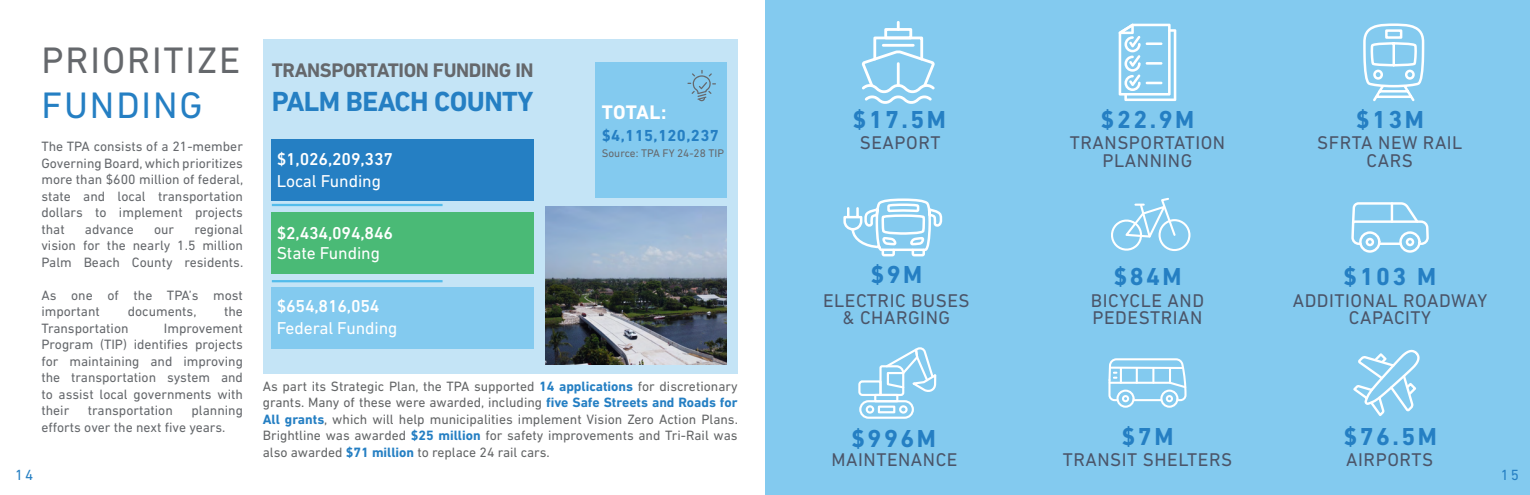
<style>
.page{position:relative;width:1530px;height:495px;background:#fff}
.page>*{position:absolute;margin:0;border:0;box-sizing:border-box;transform-origin:0 0}
.t1{font:37.5px "DIN Next LT Pro";letter-spacing:.05em;color:#65686c}
.t2{font:37.5px "DIN Next LT Pro";letter-spacing:.05em;color:#257fc3}
.H1_Infograph{font:700 28.12px "DIN Next LT Pro";letter-spacing:-.02em;color:#257fc3}
.t3{font:700 25px "DIN Next LT Pro";letter-spacing:.1em;color:#257fc3}
.H1_Infograph-2{font:700 20px "DIN Next LT Pro";letter-spacing:-.02em;color:#65686c}
.Body_Row{font:700 20px "DIN Next LT Pro";letter-spacing:.005em;color:#fff}
.t4{font:18.75px/17.5px "DIN Next LT Pro";letter-spacing:.03em;color:#4b5569;text-align:center}
.Numbers_45pt{font:500 17.5px "DIN Next LT Pro";letter-spacing:-.01em;color:#fff}
.Body_Infograph_Centr{font:17.5px "DIN Next LT Pro";letter-spacing:-.005em;color:#fff}
.Body_Row-2{font:700 16.25px "DIN Next LT Pro";letter-spacing:.025em;color:#257fc3}
.t5{font:15px "DIN Next LT Pro";color:#257fc3}
.Body_Copy{font:13.75px/16.5px "DIN Next LT Pro";color:#65686c;text-align:justify}
.t6{font:13.75px/16.5px "DIN Next LT Pro";color:#636566;text-align:justify}
.Body_copy_24{font:11.25px "DIN Next LT Pro";color:#65686c}
.s1{font-weight:700;color:#257fc3}
</style>
<div class="page">
<div style="left:263px;top:39px;width:475px;height:335px;background:#c4e4f6"></div>
<div style="left:272px;top:139px;width:262px;height:61px;background:#257fc3"></div>
<div style="left:272px;top:212px;width:262px;height:61px;background:#4aba76"></div>
<div style="left:272px;top:287px;width:262px;height:62px;background:#83caef"></div>
<div style="left:595px;top:62px;width:132px;height:136px;background:#83caef"></div>
<hr style="left:272px;top:204px;width:171px;height:2px;background:#53bceb">
<svg style="left:687px;top:70px;width:29px;height:31px"></svg>
<hr style="left:272px;top:280px;width:171px;height:2px;background:#53bceb">
<div style="left:765px;top:0;width:765px;height:495px;background:#83caef"></div>
<svg style="left:1119px;top:24px;width:57px;height:77px"></svg>
<img style="left:545px;top:207px;width:182px;height:158px">
<svg style="left:1353px;top:349px;width:67px;height:67px"></svg>
<div style="left:1159px;top:219px;width:32px;height:32px;border:2px solid #fff;border-radius:50%"></div>
<svg style="left:1111px;top:197px;width:66px;height:54px"></svg>
<div style="left:859px;top:400px;width:55px;height:19px;border:2px solid #fff;border-radius:8px"></div>
<div style="left:866px;top:405px;width:8px;height:9px;border:2px solid #fff;border-radius:50%"></div>
<div style="left:899px;top:405px;width:9px;height:9px;border:2px solid #fff;border-radius:50%"></div>
<div style="left:878px;top:406px;width:17px;height:7px;border:2px solid #fff"></div>
<div style="left:874px;top:394px;width:24px;height:8px;border:2px solid #fff"></div>
<svg style="left:858px;top:347px;width:78px;height:50px"></svg>
<div style="left:884px;top:28px;width:28px;height:11px;border:3px solid #fff"></div>
<svg style="left:861px;top:48px;width:74px;height:56px"></svg>
<hr style="left:897px;top:64px;width:3px;height:21px;background:#fff">
<hr style="left:883px;top:44px;width:30px;height:3px;background:#fff">
<svg style="left:897px;top:22px;width:3px;height:7px"></svg>
<div style="left:873px;top:37px;width:50px;height:24px;border:3px solid #fff"></div>
<svg style="left:1108px;top:358px;width:79px;height:50px"></svg>
<svg style="left:1351px;top:202px;width:78px;height:51px"></svg>
<hr style="left:1379px;top:243px;width:22px;height:2px;background:#fff">
<svg style="left:1363px;top:23px;width:62px;height:79px"></svg>
<svg style="left:843px;top:198px;width:100px;height:59px"></svg>
<h1 class="t1" style="left:41px;top:39px;width:200px">PRIORITIZE</h1>
<h1 class="t2" style="left:41px;top:84px;width:163px">FUNDING</h1>
<p class="Body_Copy" style="left:41px;top:138px;width:203px">The TPA consists of a 21-member Governing Board, which prioritizes more than $600 million of federal, state and local transportation dollars to implement projects that</p>
<p class="Body_Copy" style="left:41px;top:221px;width:203px;text-indent:153px">regional vision for the nearly 1.5 million Palm Beach County residents.</p>
<p class="Body_Copy" style="left:41px;top:287px;width:203px">As one of the TPA’s most important</p>
<p class="Body_Copy" style="left:85px;top:221px;width:51px">advance</p>
<p class="Body_Copy" style="left:154px;top:221px;width:22px">our</p>
<p class="Body_Copy" style="left:128px;top:303px;width:70px">documents,</p>
<p class="Body_Copy" style="left:224px;top:303px;width:20px">the</p>
<p class="Body_Copy" style="left:41px;top:320px;width:89px">Transportation</p>
<p class="Body_Copy" style="left:41px;top:320px;width:203px;text-indent:123px">Improvement Program (TIP) identifies projects for maintaining and improving the transportation system and to assist local governments with their</p>
<p class="Body_Copy" style="left:41px;top:402px;width:203px;text-indent:150px">planning efforts over the next five years.</p>
<p class="Body_Copy" style="left:88px;top:402px;width:86px">transportation</p>
<p class="H1_Infograph-2" style="left:272px;top:59px;width:263px">TRANSPORTATION FUNDING IN</p>
<p class="H1_Infograph" style="left:272px;top:85px;width:263px">PALM BEACH COUNTY</p>
<p class="Numbers_45pt" style="left:277px;top:149px;width:118px">$1,026,209,337</p>
<p class="Body_Infograph_Centr" style="left:277px;top:171px;width:106px">Local Funding</p>
<p class="Numbers_45pt" style="left:277px;top:223px;width:118px">$2,434,094,846</p>
<p class="Body_Infograph_Centr" style="left:277px;top:243px;width:105px">State Funding</p>
<p class="Numbers_45pt" style="left:277px;top:296px;width:104px">$654,816,054</p>
<p class="Body_Infograph_Centr" style="left:277px;top:318px;width:122px">Federal Funding</p>
<p class="Body_Row" style="left:602px;top:100px;width:66px">TOTAL:</p>
<p class="Body_Row-2" style="left:602px;top:126px;width:119px">$4,115,120,237</p>
<p class="Body_copy_24" style="left:602px;top:146px;width:124px">Source: TPA FY 24-28 TIP</p>
<p class="t6" style="left:263px;top:378px;width:477px">As part its Strategic Plan, the TPA supported <span class="s1">14 applications</span> for discretionary grants. Many of these were awarded, including <span class="s1">five Safe Streets and Roads for All grants</span>, which will help municipalities implement Vision Zero Action Plans.<br>Brightline was awarded <span class="s1">$25 million</span> for safety improvements and Tri-Rail was also awarded <span class="s1">$71 million</span> to replace 24 rail cars.</p>
<h3 class="t3" style="left:852px;top:105px;width:95px">$17.5M</h3>
<h3 class="t4" style="left:860px;top:134px;width:82px">SEAPORT</h3>
<h3 class="t3" style="left:1101px;top:105px;width:95px">$22.9M</h3>
<h3 class="t4" style="left:1070px;top:134px;width:157px">TRANSPORTATION<br>PLANNING</h3>
<h3 class="t3" style="left:1356px;top:105px;width:70px">$13M</h3>
<h3 class="t4" style="left:1317px;top:134px;width:147px">SFRTA NEW RAIL<br>CARS</h3>
<h3 class="t3" style="left:870px;top:260px;width:53px">$9M</h3>
<h3 class="t4" style="left:823px;top:291px;width:148px">ELECTRIC BUSES &amp; CHARGING</h3>
<h3 class="t3" style="left:1113px;top:262px;width:70px">$84M</h3>
<h3 class="t4" style="left:1091px;top:291px;width:115px;text-align:left">BICYCLE AND<br>PEDESTRIAN</h3>
<h3 class="t3" style="left:1343px;top:262px;width:95px">$103 M</h3>
<h3 class="t4" style="left:1293px;top:291px;width:196px">ADDITIONAL ROADWAY<br>CAPACITY</h3>
<h3 class="t3" style="left:1122px;top:422px;width:53px">$7M</h3>
<h3 class="t3" style="left:851px;top:424px;width:86px">$996M</h3>
<h3 class="t4" style="left:832px;top:451px;width:127px">MAINTENANCE</h3>
<h3 class="t4" style="left:1063px;top:451px;width:171px">TRANSIT SHELTERS</h3>
<h3 class="t3" style="left:1343px;top:422px;width:95px">$76.5M</h3>
<h3 class="t4" style="left:1346px;top:451px;width:89px">AIRPORTS</h3>
<p class="t5" style="left:15px;top:466px;width:20px">14</p>
<p class="t5" style="left:1501px;top:466px;width:20px">15</p>
</div>
